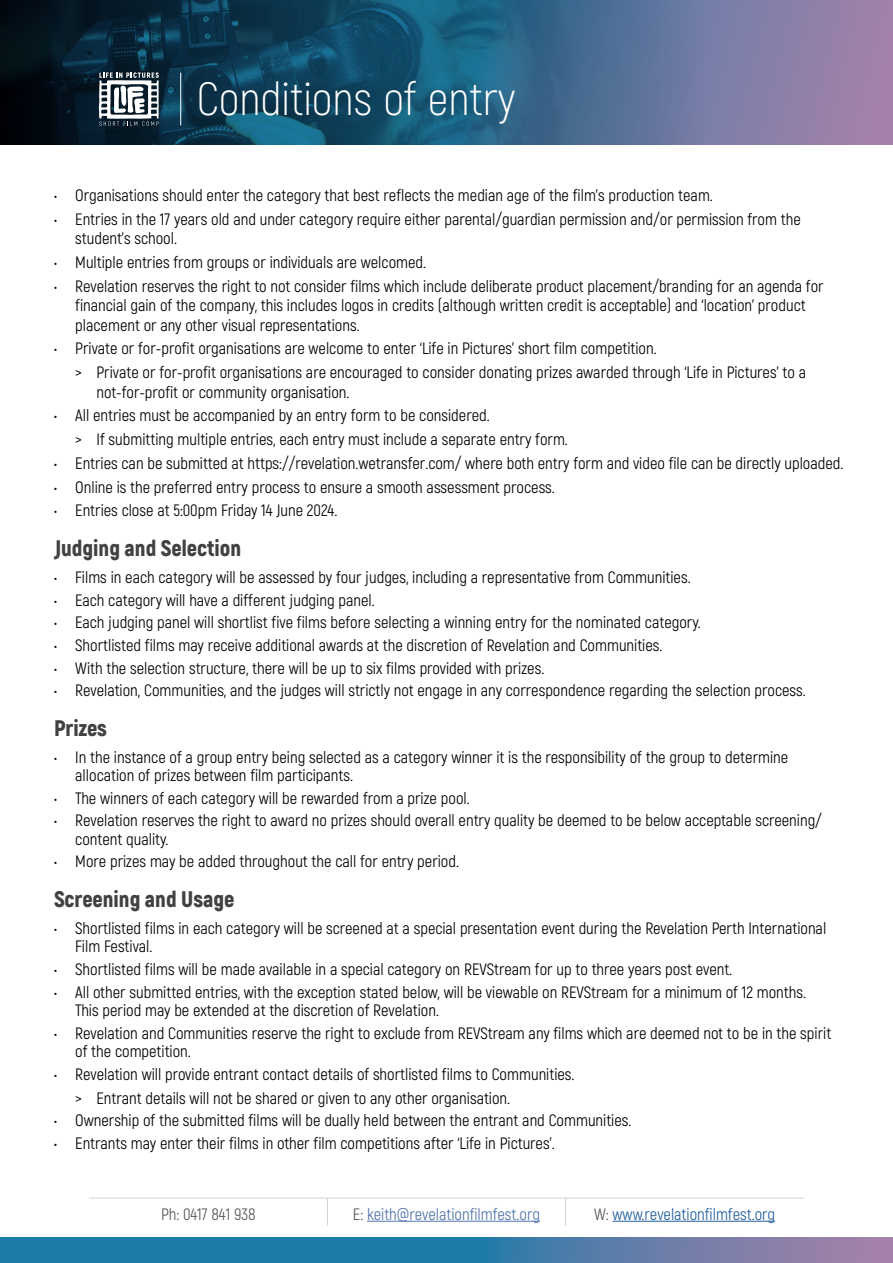
<style>
.page{position:relative;width:893px;height:1263px;background:#fff}
.page>*{position:absolute;margin:0;border:0;box-sizing:border-box;transform-origin:0 0}
.t1{font:300 46.5px "Akrobat";color:#fff}
.H3_sub_sub_head{font:900 22.5px "Akrobat";color:#414042}
.t2{font:16.5px/18.3px "Akrobat";color:#000}
.body{font:16.5px "Akrobat";color:#4f73ad}
.body-2{font:16.5px "Akrobat";color:#215e9e}
.body-3{font:16.5px "Akrobat";color:#58595b}
.s1{color:#58595b}
</style>
<div class="page">
<svg style="left:0;top:0;width:893px;height:144px;background:#385675"></svg>
<svg style="left:0;top:1238px;width:893px;height:25px;background:#417ca8"></svg>
<svg style="left:99px;top:72px;width:60px;height:54px"></svg>
<hr style="left:180px;top:73px;width:1px;height:52px;background:#fff">
<hr style="left:89px;top:1198px;width:238px;height:1px;background:#d1d3d4">
<hr style="left:327px;top:1198px;width:239px;height:1px;background:#d1d3d4">
<svg style="left:327px;top:1199px;width:1px;height:26px"></svg>
<hr style="left:566px;top:1198px;width:238px;height:1px;background:#d1d3d4">
<svg style="left:565px;top:1199px;width:1px;height:26px"></svg>
<hr style="left:367px;top:1221px;width:173px;height:1px;background:#4f73ad">
<hr style="left:612px;top:1221px;width:163px;height:1px;background:#215e9e">
<h1 class="t1" style="left:197px;top:71px;width:320px">Conditions of entry</h1>
<p class="t2" style="left:54px;top:186px;width:660px">• Organisations should enter the category that best reflects the median age of the film’s production team.</p>
<p class="t2" style="left:75px;top:209px;width:727px;line-height:19.5px;text-indent:-21px">• Entries in the 17 years old and under category require either parental/guardian permission and/or permission from the student’s school.</p>
<p class="t2" style="left:54px;top:253px;width:374px">• Multiple entries from groups or individuals are welcomed.</p>
<p class="t2" style="left:75px;top:276px;width:750px;line-height:19.5px;text-indent:-21px">• Revelation reserves the right to not consider films which include deliberate product placement/branding for an agenda for financial gain of the company, this includes logos in credits (although written credit is acceptable) and ‘location’ product placement or any other visual representations.</p>
<p class="t2" style="left:54px;top:339px;width:604px">• Private or for-profit organisations are welcome to enter ‘Life in Pictures’ short film competition.</p>
<p class="t2" style="left:97px;top:363px;width:711px;line-height:19.5px;text-indent:-21px">&gt; Private or for-profit organisations are encouraged to consider donating prizes awarded through ‘Life in Pictures’ to a not-for-profit or community organisation.</p>
<p class="t2" style="left:54px;top:406px;width:437px">• All entries must be accompanied by an entry form to be considered.</p>
<p class="t2" style="left:75px;top:430px;width:494px">&gt; If submitting multiple entries, each entry must include a separate entry form.</p>
<p class="t2" style="left:54px;top:454px;width:791px">• Entries can be submitted at https://revelation.wetransfer.com/ where both entry form and video file can be directly uploaded.</p>
<p class="t2" style="left:54px;top:478px;width:502px">• Online is the preferred entry process to ensure a smooth assessment process.</p>
<p class="t2" style="left:54px;top:501px;width:285px">• Entries close at 5:00pm Friday 14 June 2024.</p>
<h2 class="H3_sub_sub_head" style="left:54px;top:534px;width:189px">Judging and Selection</h2>
<p class="t2" style="left:54px;top:568px;width:638px">• Films in each category will be assessed by four judges, including a representative from Communities.</p>
<p class="t2" style="left:54px;top:591px;width:322px">• Each category will have a different judging panel.</p>
<p class="t2" style="left:54px;top:613px;width:648px">• Each judging panel will shortlist five films before selecting a winning entry for the nominated category.</p>
<p class="t2" style="left:54px;top:636px;width:610px">• Shortlisted films may receive additional awards at the discretion of Revelation and Communities.</p>
<p class="t2" style="left:54px;top:659px;width:492px">• With the selection structure, there will be up to six films provided with prizes.</p>
<p class="t2" style="left:54px;top:681px;width:753px">• Revelation, Communities, and the judges will strictly not engage in any correspondence regarding the selection process.</p>
<h2 class="H3_sub_sub_head" style="left:54px;top:713px;width:55px">Prizes</h2>
<p class="t2" style="left:75px;top:748px;width:714px;text-indent:-21px">• In the instance of a group entry being selected as a category winner it is the responsibility of the group to determine allocation of prizes between film participants.</p>
<p class="t2" style="left:54px;top:789px;width:417px">• The winners of each category will be rewarded from a prize pool.</p>
<p class="t2" style="left:75px;top:811px;width:748px;text-indent:-21px">• Revelation reserves the right to award no prizes should overall entry quality be deemed to be below acceptable screening/ content quality.</p>
<p class="t2" style="left:54px;top:852px;width:407px">• More prizes may be added throughout the call for entry period.</p>
<h2 class="H3_sub_sub_head" style="left:54px;top:885px;width:182px">Screening and Usage</h2>
<p class="t2" style="left:75px;top:919px;width:752px;text-indent:-21px">• Shortlisted films in each category will be screened at a special presentation event during the Revelation Perth International<br>Film Festival.</p>
<p class="t2" style="left:54px;top:960px;width:680px">• Shortlisted films will be made available in a special category on REVStream for up to three years post event.</p>
<p class="t2" style="left:75px;top:983px;width:732px;text-indent:-21px">• All other submitted entries, with the exception stated below, will be viewable on REVStream for a minimum of 12 months.<br>This period may be extended at the discretion of Revelation.</p>
<p class="t2" style="left:75px;top:1024px;width:757px;text-indent:-21px">• Revelation and Communities reserve the right to exclude from REVStream any films which are deemed not to be in the spirit of the competition.</p>
<p class="t2" style="left:54px;top:1065px;width:522px">• Revelation will provide entrant contact details of shortlisted films to Communities.</p>
<p class="t2" style="left:75px;top:1088px;width:436px">&gt; Entrant details will not be shared or given to any other organisation.</p>
<p class="t2" style="left:54px;top:1111px;width:579px">• Ownership of the submitted films will be dually held between the entrant and Communities.</p>
<p class="t2" style="left:54px;top:1134px;width:502px">• Entrants may enter their films in other film competitions after ‘Life in Pictures’.</p>
<p class="body-3" style="left:161px;top:1204px;width:96px">Ph: 0417 841 938</p>
<p class="body" style="left:353px;top:1204px;width:189px"><span class="s1">E:</span> keith@revelationfilmfest.org</p>
<p class="body-2" style="left:594px;top:1204px;width:183px"><span class="s1">W:</span> www.revelationfilmfest.org</p>
</div>
